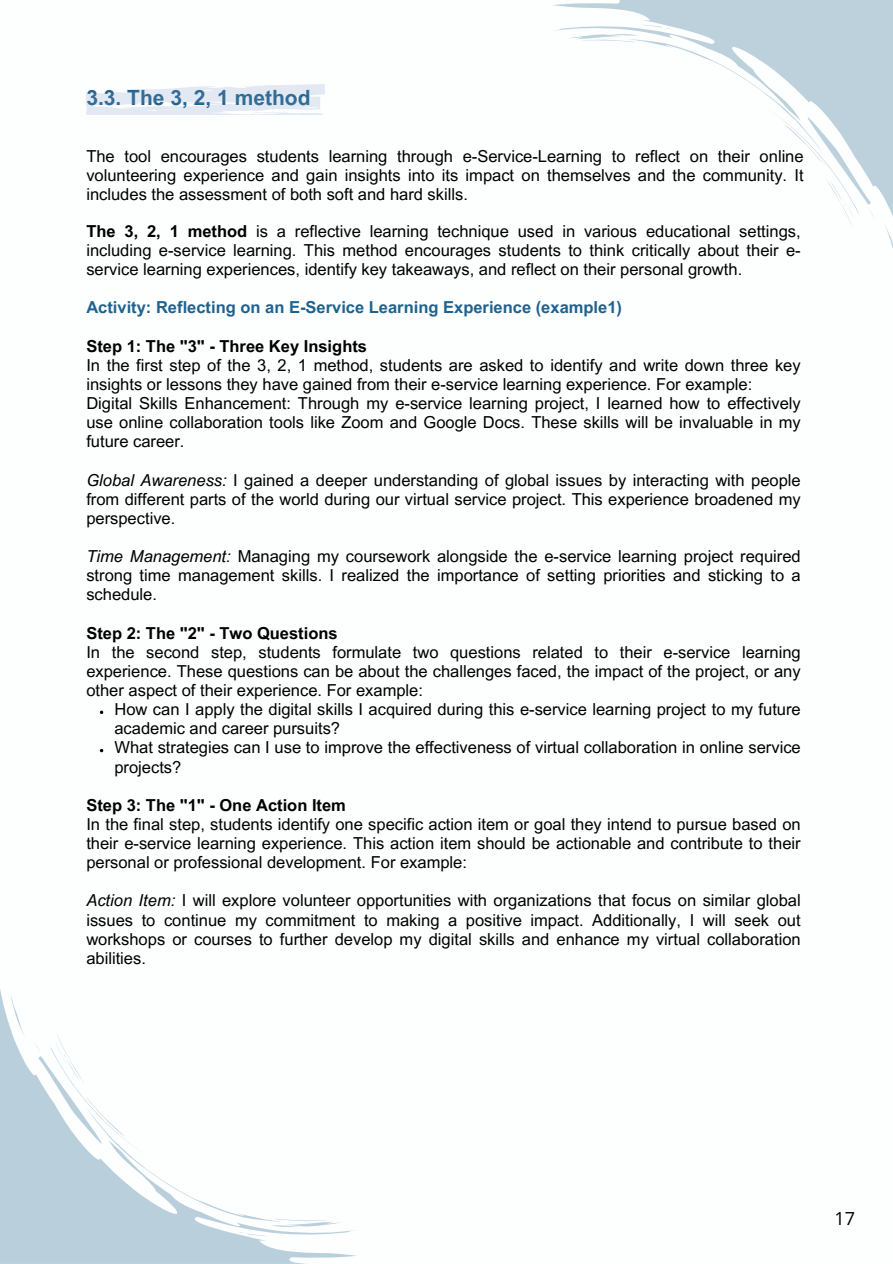
<style>
.page{position:relative;width:893px;height:1264px;background:#fff}
.page>*{position:absolute;margin:0;border:0;box-sizing:border-box;transform-origin:0 0}
.t1{font:700 21px "Arial MT Pro";color:#1f628e}
.t2{font:18px "Open Sans";color:#000}
.t3{font:16.5px/19.2px "Arial MT Pro";color:#000;text-align:justify}
.t4{font:700 16.5px "Arial MT Pro";color:#000}
.t5{font:700 16.5px "Arial MT Pro";color:#1f628e}
.s1{font-weight:700}
.s2{font-style:italic}
</style>
<div class="page">
<svg style="left:0;top:989px;width:357px;height:274px"></svg>
<svg style="left:33px;top:1031px;width:310px;height:205px"></svg>
<svg style="left:10px;top:994px;width:16px;height:48px"></svg>
<svg style="left:553px;top:0;width:339px;height:214px;fill:#bdd1dd"></svg>
<svg style="left:565px;top:25px;width:310px;height:201px"></svg>
<svg style="left:885px;top:225px;width:7px;height:20px"></svg>
<svg style="left:86px;top:84px;width:239px;height:31px"></svg>
<svg style="left:100px;top:710px;width:3px;height:4px"></svg>
<p class="t1" style="left:86px;top:90px;width:225px">3.3. The 3, 2, 1 method</p>
<p class="t3" style="left:86px;top:149px;width:718px">The tool encourages students learning through e-Service-Learning to reflect on their online volunteering experience and gain insights into its impact on themselves and the community. It includes the assessment of both soft and hard skills.</p>
<p class="t3" style="left:86px;top:223px;width:715px"><span class="s1">The 3, 2, 1 method</span> is a reflective learning technique used in various educational settings, including e-service learning. This method encourages students to think critically about their e&shy;service learning experiences, identify key takeaways, and reflect on their personal growth.</p>
<p class="t5" style="left:86px;top:301px;width:537px">Activity: Reflecting on an E-Service Learning Experience (example1)</p>
<p class="t4" style="left:86px;top:339px;width:282px">Step 1: The "3" - Three Key Insights</p>
<p class="t3" style="left:86px;top:357px;width:715px">In the first step of the 3, 2, 1 method, students are asked to identify and write down three key insights or lessons they have gained from their e-service learning experience. For example:</p>
<h2 class="t3" style="left:86px;top:395px;width:715px">Digital Skills Enhancement: Through my e-service learning project, I learned how to effectively use online collaboration tools like Zoom and Google Docs. These skills will be invaluable in my future career.</h2>
<p class="t3" style="left:86px;top:472px;width:715px"><span class="s2">Global Awareness:</span> I gained a deeper understanding of global issues by interacting with people from different parts of the world during our virtual service project. This experience broadened my perspective.</p>
<p class="t3" style="left:86px;top:548px;width:715px"><span class="s2">Time Management:</span> Managing my coursework alongside the e-service learning project required strong time management skills. I realized the importance of setting priorities and sticking to a schedule.</p>
<p class="t4" style="left:86px;top:626px;width:253px">Step 2: The "2" - Two Questions</p>
<p class="t3" style="left:86px;top:644px;width:715px">In the second step, students formulate two questions related to their e-service learning experience. These questions can be about the challenges faced, the impact of the project, or any other aspect of their experience. For example:</p>
<p class="t3" style="left:114px;top:701px;width:687px">How can I apply the digital skills I acquired during this e-service learning project to my future academic and career pursuits?</p>
<p class="t3" style="left:114px;top:740px;width:687px">What strategies can I use to improve the effectiveness of virtual collaboration in online service projects?</p>
<p class="t4" style="left:86px;top:798px;width:261px">Step 3: The "1" - One Action Item</p>
<p class="t3" style="left:86px;top:816px;width:715px">In the final step, students identify one specific action item or goal they intend to pursue based on their e-service learning experience. This action item should be actionable and contribute to their personal or professional development. For example:</p>
<p class="t3" style="left:86px;top:893px;width:715px"><span class="s2">Action Item:</span> I will explore volunteer opportunities with organizations that focus on similar global issues to continue my commitment to making a positive impact. Additionally, I will seek out workshops or courses to further develop my digital skills and enhance my virtual collaboration abilities.</p>
<p class="t2" style="left:834px;top:1205px;width:22px">17</p>
</div>
